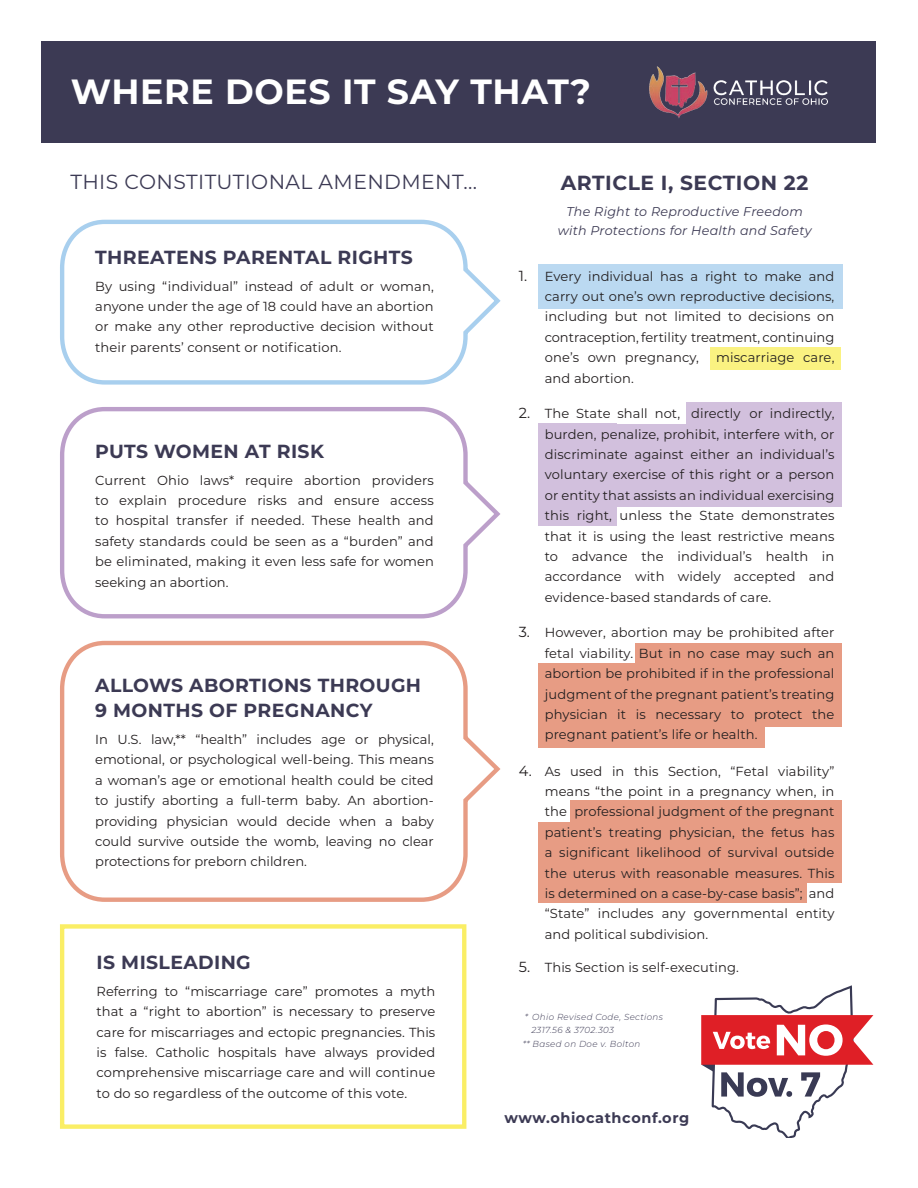
<style>
.page{position:relative;width:918px;height:1188px;background:#fff}
.page>*{position:absolute;margin:0;border:0;box-sizing:border-box;transform-origin:0 0}
.t1{font:700 34.95px "Montserrat";letter-spacing:.02em;color:#fff}
.t2{font:20.4px "Montserrat";letter-spacing:.02em;color:#3c3a54}
.t3{font:700 20.4px "Montserrat";letter-spacing:.025em;color:#3c3a54}
.t4{font:700 18.9px/24.8px "Montserrat";letter-spacing:.02em;color:#3c3a54}
.t5{font:700 14.55px "Montserrat";letter-spacing:.04em;color:#3c3a54}
.t6{font:13.05px/20.4px "Montserrat";letter-spacing:.01em;color:#231f20;text-align:justify}
.t7{font:italic 12.75px/19.6px "Montserrat";letter-spacing:.02em;color:#3c3a54;text-align:center}
.t8{font:italic 300 8.7px "Montserrat";letter-spacing:.04em;color:#3c3a54}
.s1{font-size:14.55px}
</style>
<div class="page">
<div style="left:60px;top:924px;width:406px;height:205px;border:4px solid #faee65"></div>
<svg style="left:60px;top:640px;width:441px;height:262px"></svg>
<div style="left:42px;top:41px;width:834px;height:101px;background:#3c3a54"></div>
<svg style="left:60px;top:219px;width:441px;height:166px"></svg>
<svg style="left:60px;top:407px;width:441px;height:212px"></svg>
<div style="left:538px;top:264px;width:304px;height:44px;background:#bbd9f1"></div>
<div style="left:686px;top:402px;width:156px;height:105px;background:#d2c0dd"></div>
<div style="left:538px;top:424px;width:78px;height:102px;background:#d2c0dd"></div>
<div style="left:607px;top:424px;width:130px;height:83px;background:#d2c0dd"></div>
<div style="left:710px;top:348px;width:131px;height:22px;background:#faf281"></div>
<div style="left:636px;top:643px;width:206px;height:84px;background:#e79c84"></div>
<div style="left:570px;top:800px;width:272px;height:83px;background:#e79c84"></div>
<div style="left:538px;top:664px;width:226px;height:84px;background:#e79c84"></div>
<div style="left:538px;top:822px;width:269px;height:81px;background:#e79c84"></div>
<img style="left:649px;top:66px;width:179px;height:52px">
<svg style="left:701px;top:985px;width:172px;height:153px"></svg>
<p class="t1" style="left:71px;top:67px;width:522px">WHERE DOES IT SAY THAT?</p>
<p class="t2" style="left:70px;top:168px;width:408px">THIS CONSTITUTIONAL AMENDMENT...</p>
<p class="t4" style="left:95px;top:244px;width:319px">THREATENS PARENTAL RIGHTS</p>
<p class="t6" style="left:95px;top:275px;width:340px">By using “individual” instead of adult or woman, anyone under the age of 18 could have an abortion or make any other reproductive decision without their parents’ consent or notification.</p>
<p class="t4" style="left:95px;top:438px;width:230px">PUTS WOMEN AT RISK</p>
<p class="t6" style="left:95px;top:469px;width:340px">Current Ohio laws* require abortion providers to explain procedure risks and ensure access to hospital transfer if needed. These health and safety standards could be seen as a “burden” and be eliminated, making it even less safe for women seeking an abortion.</p>
<p class="t4" style="left:95px;top:672px;width:328px">ALLOWS ABORTIONS THROUGH<br>9 MONTHS OF PREGNANCY</p>
<p class="t6" style="left:95px;top:729px;width:340px">In U.S. law,** “health” includes age or physical, emotional, or psychological well-being. This means a woman’s age or emotional health could be cited to justify aborting a full-term baby. An abortion&shy;providing physician would decide when a baby could survive outside the womb, leaving no clear protections for preborn children.</p>
<p class="t4" style="left:97px;top:949px;width:156px">IS MISLEADING</p>
<p class="t6" style="left:97px;top:980px;width:340px">Referring to “miscarriage care” promotes a myth that a “right to abortion” is necessary to preserve care for miscarriages and ectopic pregnancies. This is false. Catholic hospitals have always provided comprehensive miscarriage care and will continue to do so regardless of the outcome of this vote.</p>
<p class="t3" style="left:561px;top:168px;width:249px">ARTICLE I, SECTION 22</p>
<p class="t7" style="left:558px;top:201px;width:255px">The Right to Reproductive Freedom with Protections for Health and Safety</p>
<p class="t6" style="left:545px;top:265px;width:291px;text-indent:-26px"><span class="s1">1.</span> Every individual has a right to make and carry out one’s own reproductive decisions, including but not limited to decisions on contraception, fertility treatment, continuing one’s own pregnancy,</p>
<p class="t6" style="left:716px;top:347px;width:120px">miscarriage care,</p>
<p class="t6" style="left:545px;top:367px;width:91px">and abortion.</p>
<p class="t6" style="left:545px;top:403px;width:291px;text-indent:-26px"><span class="s1">2.</span> The State shall not, directly or indirectly, burden, penalize, prohibit, interfere with, or discriminate against either an individual’s voluntary exercise of this right or a person or entity that assists an individual exercising this right, unless the State demonstrates that it is using the least restrictive means to advance the individual’s health in accordance with widely accepted and evidence-based standards of care.</p>
<p class="t6" style="left:545px;top:622px;width:291px;text-indent:-26px"><span class="s1">3.</span> However, abortion may be prohibited after fetal viability. But in no case may such an abortion be prohibited if in the professional judgment of the pregnant patient’s treating physician it is necessary to protect the pregnant patient’s life or health.</p>
<p class="t6" style="left:545px;top:760px;width:291px;text-indent:-26px"><span class="s1">4.</span> As used in this Section, “Fetal viability” means “the point in a pregnancy when, in the professional judgment of the pregnant patient’s treating physician, the fetus has a significant likelihood of survival outside the uterus with reasonable measures. This is determined on a case-by-case basis”; and “State” includes any governmental entity and political subdivision.</p>
<p class="t6" style="left:519px;top:957px;width:222px"><span class="s1">5.</span> This Section is self-executing.</p>
<p class="t8" style="left:525px;top:1011px;width:140px">* Ohio Revised Code, Sections</p>
<p class="t8" style="left:531px;top:1024px;width:84px">2317.56 &amp; 3702.303</p>
<p class="t8" style="left:523px;top:1038px;width:119px">** Based on Doe v. Bolton</p>
<p class="t5" style="left:504px;top:1107px;width:186px">www.ohiocathconf.org</p>
</div>
